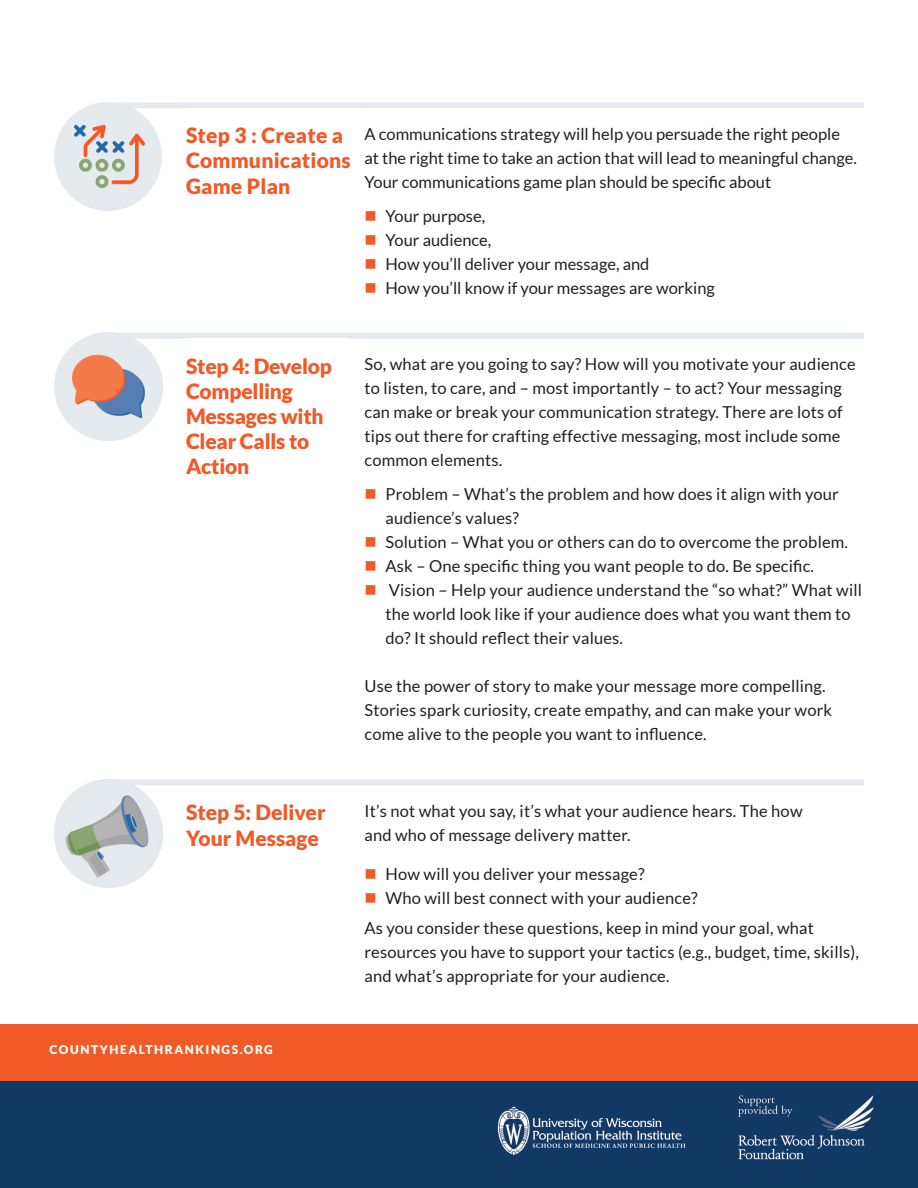
<style>
.page{position:relative;width:918px;height:1188px;background:#fff}
.page>*{position:absolute;margin:0;border:0;box-sizing:border-box;transform-origin:0 0}
.Heading2{font:900 21px/25.2px "Lato";letter-spacing:-.01em;color:#f15927}
.Heading2-2{font:900 21px/25.2px "Lato";letter-spacing:.01em;color:#f15927}
.Body{font:16.5px/24px "Lato";letter-spacing:.01em;color:#231f20}
.Numbers{font:16.5px/24px "Lato";letter-spacing:.01em;color:#231f20}
.t1{font:900 12px "Lato";letter-spacing:.13em;color:#fff}
</style>
<div class="page">
<div style="left:0;top:1140px;width:918px;height:48px;background:#113963"></div>
<img style="left:0;top:1081px;width:918px;height:79px">
<div style="left:109px;top:333px;width:755px;height:6px;background:#e5eaee"></div>
<div style="left:109px;top:779px;width:755px;height:6px;background:#e5eaee"></div>
<img style="left:55px;top:779px;width:108px;height:108px">
<img style="left:55px;top:333px;width:108px;height:108px">
<div style="left:108px;top:102px;width:756px;height:6px;background:#e5eaee"></div>
<img style="left:54px;top:102px;width:108px;height:108px">
<div style="left:0;top:1024px;width:918px;height:57px;background:#f05a27"></div>
<p class="Heading2-2" style="left:186px;top:122px;width:166px">Step 3 : Create a<br>Communications<br>Game Plan</p>
<p class="Body" style="left:364px;top:122px;width:494px">A communications strategy will help you persuade the right people at the right time to take an action that will lead to meaningful change.<br>Your communications game plan should be specific about</p>
<p class="Body" style="left:386px;top:204px;width:101px">Your purpose,</p>
<p class="Body" style="left:386px;top:228px;width:107px">Your audience,</p>
<p class="Body" style="left:386px;top:252px;width:266px">How you’ll deliver your message, and</p>
<p class="Body" style="left:386px;top:276px;width:331px">How you’ll know if your messages are working</p>
<p class="Heading2" style="left:186px;top:353px;width:147px">Step 4: Develop<br>Compelling<br>Messages with<br>Clear Calls to<br>Action</p>
<p class="Heading2" style="left:186px;top:800px;width:141px">Step 5: Deliver<br>Your Message</p>
<p class="t1" style="left:50px;top:1043px;width:225px">COUNTYHEALTHRANKINGS.ORG</p>
<p class="Body" style="left:364px;top:352px;width:493px">So, what are you going to say? How will you motivate your audience to listen, to care, and – most importantly – to act? Your messaging can make or break your communication strategy. There are lots of tips out there for crafting effective messaging, most include some common elements.</p>
<p class="Body" style="left:386px;top:482px;width:455px">Problem – What’s the problem and how does it align with your audience’s values?</p>
<p class="Body" style="left:386px;top:530px;width:464px">Solution – What you or others can do to overcome the problem.</p>
<p class="Body" style="left:386px;top:554px;width:430px">Ask – One specific thing you want people to do. Be specific.</p>
<p class="Body" style="left:386px;top:578px;width:478px">Vision – Help your audience understand the “so what?” What will the world look like if your audience does what you want them to do? It should reflect their values.</p>
<p class="Numbers" style="left:364px;top:674px;width:469px">Use the power of story to make your message more compelling.<br>Stories spark curiosity, create empathy, and can make your work come alive to the people you want to influence.</p>
<p class="Numbers" style="left:364px;top:799px;width:440px">It’s not what you say, it’s what your audience hears. The how and who of message delivery matter.</p>
<p class="Body" style="left:386px;top:862px;width:261px">How will you deliver your message?</p>
<p class="Body" style="left:386px;top:886px;width:314px">Who will best connect with your audience?</p>
<p class="Numbers" style="left:364px;top:916px;width:496px">As you consider these questions, keep in mind your goal, what resources you have to support your tactics (e.g., budget, time, skills), and what’s appropriate for your audience.</p>
</div>
